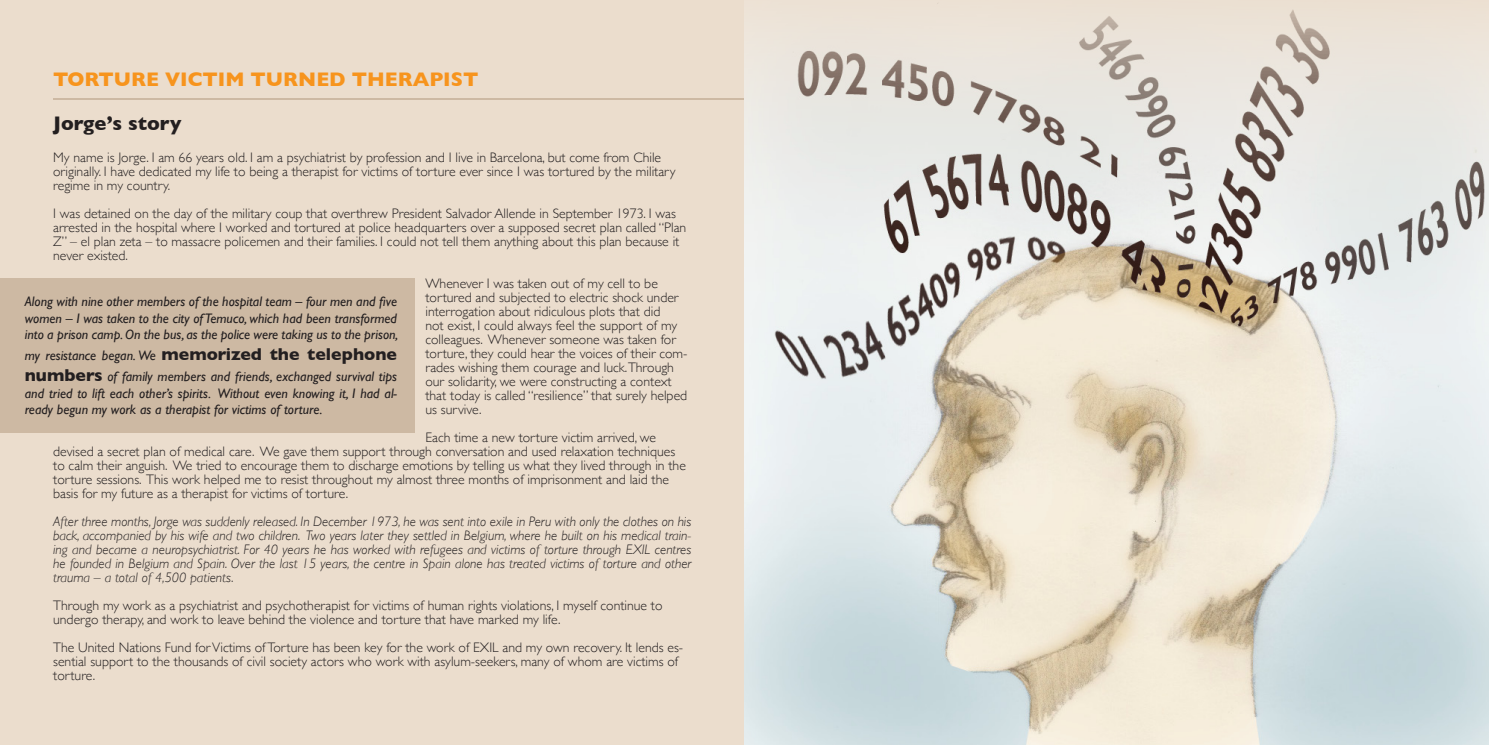
<style>
.page{position:relative;width:1489px;height:745px;background:#fff}
.page>*{position:absolute;margin:0;border:0;box-sizing:border-box;transform-origin:0 0}
.t1{font:700 20px "Gill Sans";color:#f7941d}
.t2{font:700 20px "Gill Sans";color:#231f20}
.t3{font:700 17.5px "Gill Sans";color:#231f20}
.t4{font:300 13.75px/14px "Gill Sans";color:#231f20}
.t5{font:italic 300 13.75px/14px "Gill Sans";color:#231f20;text-align:justify}
.t6{font:italic 13.75px/16.5px "Gill Sans";color:#231f20;text-align:justify}
.s1{font-weight:400;font-style:italic;font-size:13.75px}
.s2{font-weight:700;font-style:normal;font-size:17.5px}
</style>
<div class="page">
<div style="left:0;top:0;width:744px;height:744px;background:#ebddcd"></div>
<hr style="left:53px;top:98px;width:691px;height:2px;background:#cdb9a3">
<div style="left:0;top:278px;width:415px;height:154px;background:#cdb9a3"></div>
<img style="left:744px;top:0;width:744px;height:744px">
<h1 class="t1" style="left:53px;top:63px;width:427px">TORTURE VICTIM TURNED THERAPIST</h1>
<h1 class="t2" style="left:53px;top:107px;width:130px">Jorge’s story</h1>
<p class="t4" style="left:53px;top:149px;width:624px">My name is Jorge. I am 66 years old. I am a psychiatrist by profession and I live in Barcelona, but come from Chile originally. I have dedicated my life to being a therapist for victims of torture ever since I was tortured by the military regime in my country.</p>
<p class="t4" style="left:53px;top:205px;width:634px">I was detained on the day of the military coup that overthrew President Salvador Allende in September 1973. I was arrested in the hospital where I worked and tortured at police headquarters over a supposed secret plan called “Plan Z” – el plan zeta – to massacre policemen and their families. I could not tell them anything about this plan because it never existed.</p>
<p class="t4" style="left:425px;top:275px;width:264px">Whenever I was taken out of my cell to be tortured and subjected to electric shock under interrogation about ridiculous plots that did<br>not exist, I could always feel the support of my colleagues. Whenever someone was taken for torture, they could hear the voices of their com&shy;rades wishing them courage and luck.Through our solidarity, we were constructing a context that today is called “resilience” that surely helped us survive.</p>
<p class="t4" style="left:53px;top:429px;width:634px;text-indent:372px">Each time a new torture victim arrived, we devised a secret plan of medical care. We gave them support through conversation and used relaxation techniques to calm their anguish. We tried to encourage them to discharge emotions by telling us what they lived through in the torture sessions. This work helped me to resist throughout my almost three months of imprisonment and laid the basis for my future as a therapist for victims of torture.</p>
<p class="t5" style="left:53px;top:514px;width:639px">After three months, Jorge was suddenly released. In December 1973, he was sent into exile in Peru with only the clothes on his back, accompanied by his wife and two children. Two years later they settled in Belgium, where he built on his medical train&shy;ing and became a neuropsychiatrist. For 40 years he has worked with refugees and victims of torture through EXIL centres he founded in Belgium and Spain. Over the last 15 years, the centre in Spain alone has treated victims of torture and other trauma – a total of 4,500 patients.</p>
<p class="t4" style="left:53px;top:597px;width:611px">Through my work as a psychiatrist and psychotherapist for victims of human rights violations, I myself continue to undergo therapy, and work to leave behind the violence and torture that have marked my life.</p>
<p class="t4" style="left:53px;top:639px;width:631px">The United Nations Fund for Victims of Torture has been key for the work of EXIL and my own recovery. It lends es&shy;sential support to the thousands of civil society actors who work with asylum-seekers, many of whom are victims of torture.</p>
<p class="t6" style="left:25px;top:293px;width:375px">Along with nine other members of the hospital team – four men and five women – I was taken to the city of Temuco, which had been transformed into a prison camp. On the bus, as the police were taking us to the prison,</p>
<p class="t3" style="left:25px;top:340px;width:374px"><span class="s1">my resistance began. We</span> memorized the telephone</p>
<p class="t6" style="left:25px;top:368px;width:374px"><span class="s2">numbers</span> of family members and friends, exchanged survival tips and tried to lift each other’s spirits. Without even knowing it, I had al&shy;ready begun my work as a therapist for victims of torture.</p>
</div>
